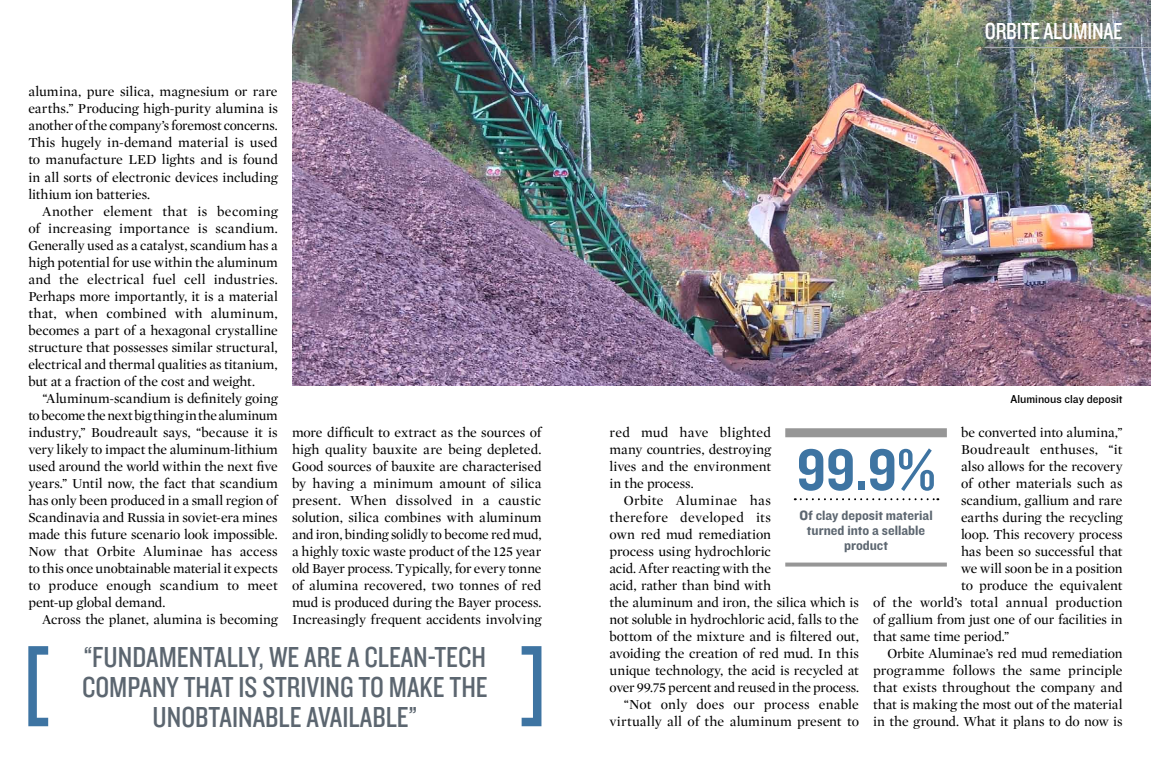
<style>
.page{position:relative;width:1151px;height:783px;background:#fff}
.page>*{position:absolute;margin:0;border:0;box-sizing:border-box;transform-origin:0 0}
.t1{font:60px "Knockout HTF50 Welterweight";color:#3e74a2}
.t2{font:30px/30px "Knockout HTF29 Junior Liteweight";color:#5c6670;text-align:center}
.t3{font:24px "Knockout HTF29 Junior Liteweight";letter-spacing:-.01em;color:#fff}
.t4{font:14px/17px "Mercury Display Roman";letter-spacing:-.005em;color:#000;text-align:justify}
.t5{font:14px/15px "Knockout HTF51 Middleweight";color:#5c6670;text-align:center}
.t6{font:14px "Mercury Display Roman";letter-spacing:.015em;color:#000}
.t7{font:14px "Mercury Display Roman";letter-spacing:.02em;color:#000}
.t8{font:14px "Mercury Display Roman";letter-spacing:.03em;color:#000}
.t9{font:12px "Knockout HTF31 Junior Middlewt";color:#000}
</style>
<div class="page">
<img style="left:292px;top:0;width:859px;height:385px">
<hr style="left:985px;top:47px;width:166px;height:1px;background:#adb3b8">
<div style="left:785px;top:428px;width:162px;height:9px;background:#969696"></div>
<svg style="left:795px;top:498px;width:143px;height:2px"></svg>
<svg style="left:785px;top:562px;width:162px;height:4px"></svg>
<svg style="left:28px;top:646px;width:20px;height:80px"></svg>
<svg style="left:522px;top:646px;width:19px;height:80px"></svg>
<h3 class="t3" style="left:985px;top:18px;width:139px">ORBITE ALUMINAE</h3>
<p class="t4" style="left:28px;top:83px;width:251px">alumina, pure silica, magnesium or rare earths.” Producing high-purity alumina is another of the company’s foremost concerns.<br>This hugely in-demand material is used to manufacture LED lights and is found in all sorts of electronic devices including lithium ion batteries.</p>
<p class="t4" style="left:28px;top:202px;width:251px;text-indent:14px">Another element that is becoming of increasing importance is scandium.<br>Generally used as a catalyst, scandium has a high potential for use within the aluminum and the electrical fuel cell industries.<br>Perhaps more importantly, it is a material that, when combined with aluminum, becomes a part of a hexagonal crystalline structure that possesses similar structural, electrical and thermal qualities as titanium, but at a fraction of the cost and weight.</p>
<p class="t4" style="left:28px;top:389px;width:251px;text-indent:14px">“Aluminum-scandium is definitely going to become the next big thing in the aluminum industry,” Boudreault says, “because it is very likely to impact the aluminum-lithium used around the world within the next five years.” Until now, the fact that scandium has only been produced in a small region of Scandinavia and Russia in soviet-era mines made this future scenario look impossible.<br>Now that Orbite Aluminae has access to this once unobtainable material it expects to produce enough scandium to meet pent-up global demand.</p>
<p class="t4" style="left:43px;top:610px;width:237px">Across the planet, alumina is becoming</p>
<p class="t9" style="left:1011px;top:392px;width:114px">Aluminous clay deposit</p>
<p class="t4" style="left:292px;top:423px;width:251px">more difficult to extract as the sources of high quality bauxite are being depleted.<br>Good sources of bauxite are characterised by having a minimum amount of silica present. When dissolved in a caustic solution, silica combines with aluminum and iron, binding solidly to become red mud, a highly toxic waste product of the 125 year old Bayer process. Typically, for every tonne of alumina recovered, two tonnes of red mud is produced during the Bayer process.<br>Increasingly frequent accidents involving</p>
<p class="t4" style="left:609px;top:423px;width:163px">red mud have blighted many countries, destroying lives and the environment in the process.</p>
<p class="t4" style="left:961px;top:423px;width:163px">be converted into alumina,”</p>
<p class="t6" style="left:961px;top:441px;width:163px">Boudreault enthuses, “it</p>
<p class="t4" style="left:961px;top:457px;width:163px">also allows for the recovery</p>
<p class="t4" style="left:961px;top:474px;width:163px">of other materials such as</p>
<p class="t4" style="left:961px;top:491px;width:163px">scandium, gallium and rare</p>
<p class="t4" style="left:961px;top:508px;width:163px">earths during the recycling</p>
<p class="t4" style="left:961px;top:525px;width:163px">loop. This recovery process</p>
<p class="t4" style="left:961px;top:542px;width:163px">has been so successful that</p>
<p class="t4" style="left:961px;top:559px;width:163px">we will soon be in a position</p>
<p class="t4" style="left:961px;top:576px;width:163px">to produce the equivalent</p>
<p class="t4" style="left:873px;top:593px;width:251px">of the world’s total annual production</p>
<p class="t4" style="left:873px;top:610px;width:251px">of gallium from just one of our facilities in</p>
<p class="t4" style="left:873px;top:627px;width:138px">that same time period.”</p>
<p class="t4" style="left:887px;top:644px;width:237px">Orbite Aluminae’s red mud remediation</p>
<p class="t4" style="left:873px;top:661px;width:251px">programme follows the same principle</p>
<p class="t4" style="left:873px;top:678px;width:251px">that exists throughout the company and</p>
<p class="t4" style="left:873px;top:695px;width:251px">that is making the most out of the material</p>
<p class="t4" style="left:873px;top:712px;width:251px">in the ground. What it plans to do now is</p>
<h1 class="t1" style="left:796px;top:438px;width:141px">99.9%</h1>
<p class="t5" style="left:799px;top:508px;width:135px">Of clay deposit material turned into a sellable product</p>
<p class="t8" style="left:624px;top:492px;width:149px">Orbite Aluminae has</p>
<p class="t7" style="left:609px;top:509px;width:163px">therefore developed its</p>
<p class="t4" style="left:609px;top:525px;width:163px">own red mud remediation</p>
<p class="t4" style="left:609px;top:542px;width:163px">process using hydrochloric</p>
<p class="t4" style="left:609px;top:559px;width:163px">acid. After reacting with the</p>
<p class="t4" style="left:609px;top:576px;width:163px">acid, rather than bind with</p>
<p class="t4" style="left:609px;top:593px;width:251px">the aluminum and iron, the silica which is</p>
<p class="t4" style="left:609px;top:610px;width:251px">not soluble in hydrochloric acid, falls to the</p>
<p class="t4" style="left:609px;top:627px;width:251px">bottom of the mixture and is filtered out,</p>
<p class="t4" style="left:609px;top:644px;width:251px">avoiding the creation of red mud. In this</p>
<p class="t4" style="left:609px;top:661px;width:251px">unique technology, the acid is recycled at</p>
<p class="t4" style="left:609px;top:678px;width:251px">over 99.75 percent and reused in the process.</p>
<p class="t4" style="left:624px;top:695px;width:237px">“Not only does our process enable</p>
<p class="t4" style="left:609px;top:712px;width:251px">virtually all of the aluminum present to</p>
<h2 class="t2" style="left:82px;top:642px;width:407px">“FUNDAMENTALLY, WE ARE A CLEAN-TECH<br>COMPANY THAT IS STRIVING TO MAKE THE<br>UNOBTAINABLE AVAILABLE”</h2>
</div>
